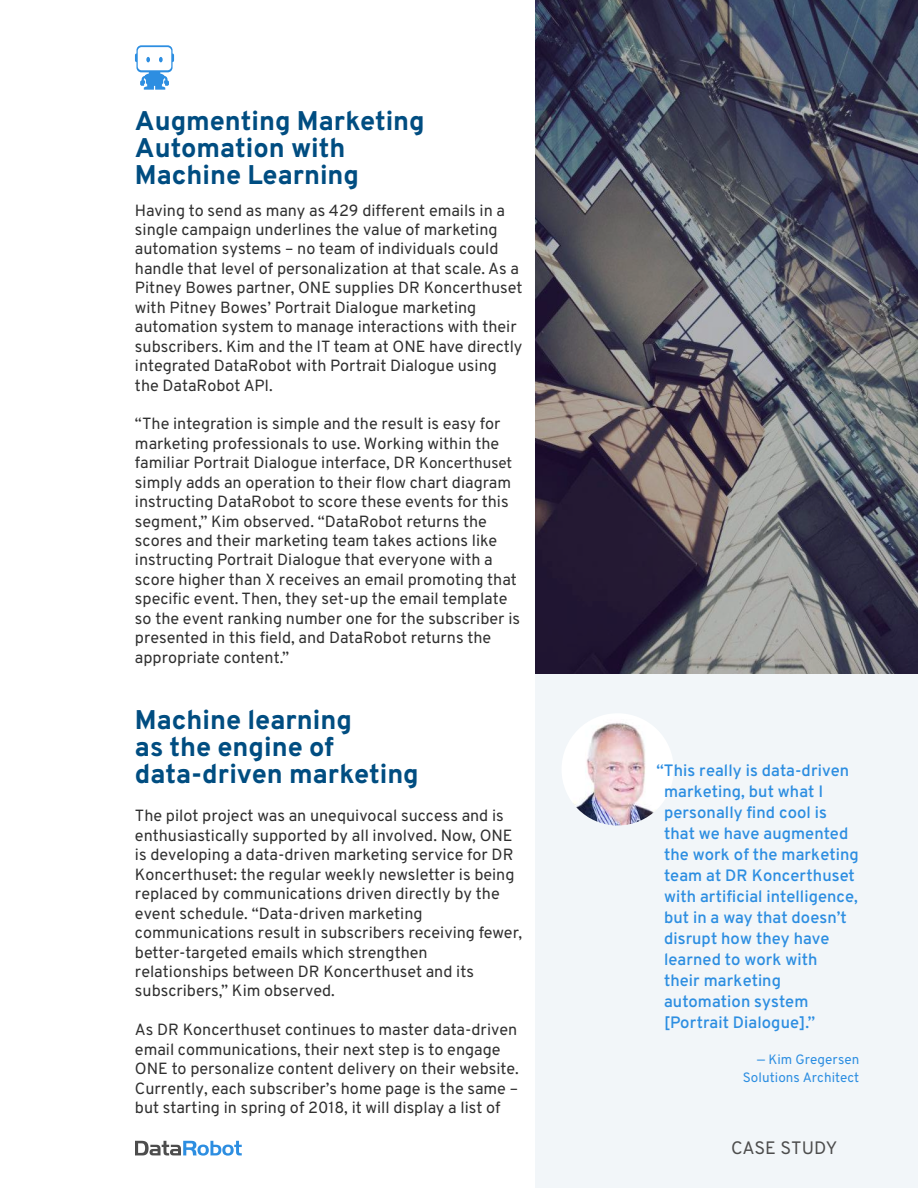
<style>
.page{position:relative;width:918px;height:1188px;background:#fff}
.page>*{position:absolute;margin:0;border:0;box-sizing:border-box;transform-origin:0 0}
.t1{font:800 27px/27px "Overpass";color:#004d81}
.t2{font:18px "Overpass";letter-spacing:.005em;color:#4d4d4d}
.t3{font:600 16.5px/21px "Overpass";letter-spacing:.005em;color:#2d8ee1}
.t4{font:16.2px/19.5px "Overpass";color:#303030}
.t5{font:13.5px/18px "Overpass";letter-spacing:.005em;color:#2d8ee1;text-align:right}
.s1{font-size:15.3px}
</style>
<div class="page">
<div style="left:535px;top:674px;width:383px;height:514px;background:#f2f6f9"></div>
<img style="left:562px;top:713px;width:112px;height:112px;border-radius:56px">
<svg style="left:535px;top:0;width:383px;height:674px;background:#585864"></svg>
<svg style="left:135px;top:1141px;width:107px;height:15px"></svg>
<svg style="left:135px;top:45px;width:39px;height:45px"></svg>
<h1 class="t1" style="left:135px;top:108px;width:291px">Augmenting Marketing<br>Automation with<br>Machine Learning</h1>
<p class="t4" style="left:135px;top:200px;width:389px">Having to send as many as 429 different emails in a single campaign underlines the value of marketing automation systems – no team of individuals could handle that level of personalization at that scale. As a Pitney Bowes partner, ONE supplies DR Koncerthuset with Pitney Bowes’ Portrait Dialogue marketing automation system to manage interactions with their subscribers. Kim and the IT team at ONE have directly integrated DataRobot with Portrait Dialogue using the DataRobot API.</p>
<p class="t4" style="left:135px;top:414px;width:387px">“The integration is simple and the result is easy for marketing professionals to use. Working within the familiar Portrait Dialogue interface, DR <span class="s1">Koncerthuset </span>simply adds an operation to their flow chart diagram instructing DataRobot to score these events for this segment,” Kim observed. “DataRobot returns the scores and their marketing team takes actions like instructing Portrait Dialogue that everyone with a score higher than X receives an email promoting that specific event. Then, they set-up the email template so the event ranking number one for the subscriber is presented in this field, and DataRobot returns the appropriate content.”</p>
<h1 class="t1" style="left:135px;top:706px;width:285px">Machine learning<br>as the engine of data-driven marketing</h1>
<p class="t4" style="left:135px;top:806px;width:389px">The pilot project was an unequivocal success and is enthusiastically supported by all involved. Now, ONE is developing a data-driven marketing service for DR Koncerthuset: the regular weekly newsletter is being replaced by communications driven directly by the event schedule. “Data-driven marketing communications result in subscribers receiving fewer, better-targeted emails which strengthen relationships between DR Koncerthuset and its subscribers,” Kim observed.</p>
<p class="t4" style="left:135px;top:1020px;width:385px">As DR Koncerthuset continues to master data-driven email communications, their next step is to engage ONE to personalize content delivery on their website.<br>Currently, each subscriber’s home page is the same – but starting in spring of 2018, it will display a list of</p>
<p class="t3" style="left:664px;top:760px;width:196px;text-indent:-8px">“This really is data-driven marketing, but what I personally find cool is that we have augmented the work of the marketing team at DR Koncerthuset with artificial intelligence, but in a way that doesn’t disrupt how they have learned to work with<br>their marketing automation system [Portrait Dialogue].”</p>
<p class="t5" style="left:743px;top:1050px;width:118px">— Kim Gregersen<br>Solutions Architect</p>
<p class="t2" style="left:731px;top:1136px;width:108px">CASE STUDY</p>
</div>
